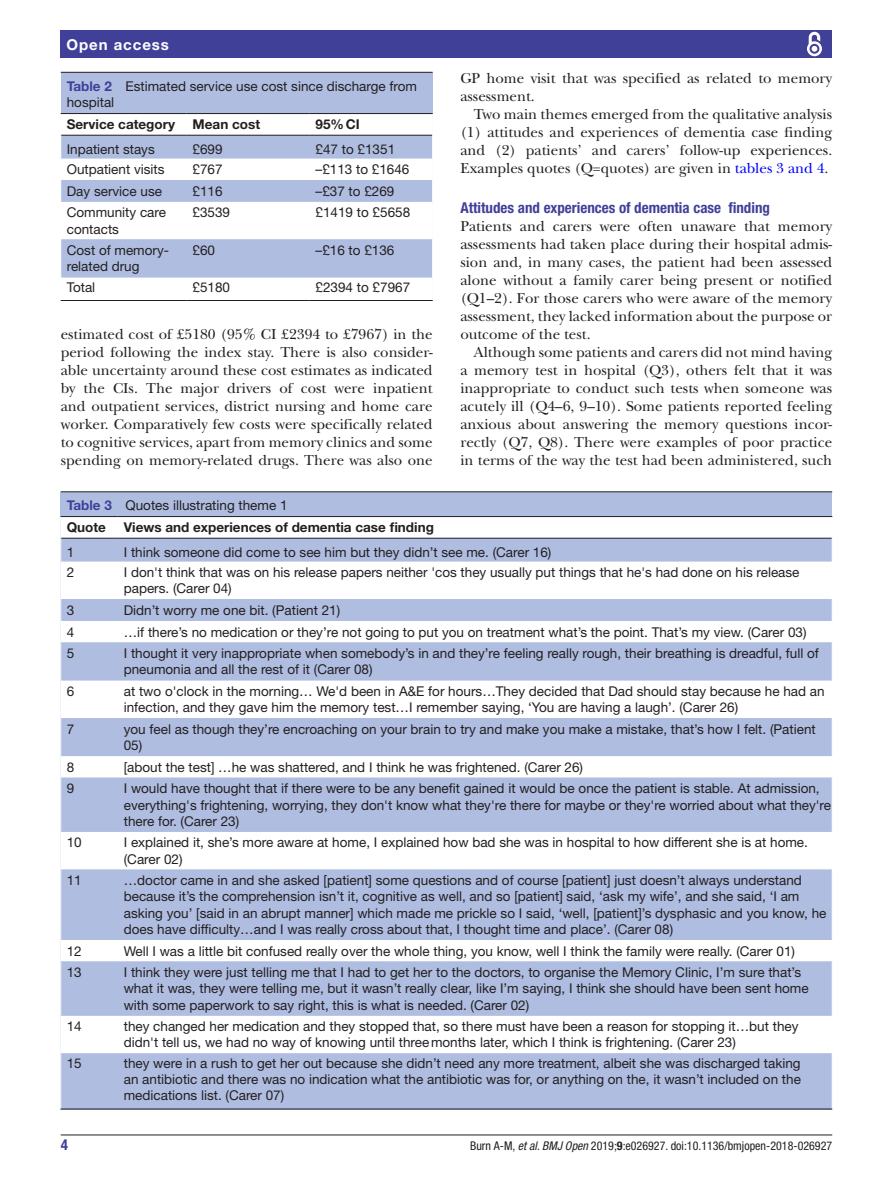
<style>
.page{position:relative;width:893px;height:1191px;background:#fff}
.page>*{position:absolute;margin:0;border:0;box-sizing:border-box;transform-origin:0 0}
.t1{font:15px/18px "New Baskerville";color:#231f20;text-align:justify}
.t2{font:700 condensed 15px "Helvetica Neue LT Std";color:#414099}
.t3{font:700 15px "Helvetica Neue LT Std";letter-spacing:.065em;color:#fff}
.t4{font:13.5px/16.2px "Helvetica Neue LT Std";color:#231f20}
.t5{font:700 13.5px "Helvetica Neue LT Std";color:#231f20}
.t6{font:condensed 12px "Helvetica Neue LT Std";color:#231f20}
.s1{font-weight:700;color:#414099}
.s2{font-weight:700}
.s3{color:#00f}
.s4{font-style:italic}
</style>
<div class="page">
<hr style="left:61px;top:1134px;width:771px;height:1px;background:#231f20">
<div style="left:61px;top:31px;width:771px;height:27px;background:#414099"></div>
<svg style="left:807px;top:31px;width:15px;height:26px"></svg>
<div style="left:61px;top:73px;width:372px;height:228px;background:#afbde1"></div>
<hr style="left:61px;top:72px;width:372px;height:1px;background:#231f20">
<div style="left:61px;top:114px;width:371px;height:186px;background:#fff"></div>
<svg style="left:61px;top:136px;width:371px;height:141px"></svg>
<hr style="left:61px;top:113px;width:126px;height:1px;background:#231f20">
<hr style="left:61px;top:135px;width:126px;height:1px;background:#231f20">
<hr style="left:187px;top:113px;width:123px;height:1px;background:#231f20">
<hr style="left:187px;top:135px;width:123px;height:1px;background:#231f20">
<hr style="left:310px;top:113px;width:123px;height:1px;background:#231f20">
<hr style="left:310px;top:135px;width:122px;height:1px;background:#231f20">
<hr style="left:61px;top:300px;width:126px;height:1px;background:#231f20">
<hr style="left:187px;top:300px;width:123px;height:1px;background:#231f20">
<hr style="left:310px;top:300px;width:123px;height:1px;background:#231f20">
<svg style="left:432px;top:114px;width:1px;height:88px"></svg>
<hr style="left:432px;top:202px;width:1px;height:37px;background:#fff">
<hr style="left:432px;top:239px;width:1px;height:38px;background:#fff">
<svg style="left:432px;top:277px;width:1px;height:23px"></svg>
<div style="left:61px;top:492px;width:771px;height:617px;background:#afbde1"></div>
<hr style="left:61px;top:491px;width:771px;height:1px;background:#231f20">
<svg style="left:61px;top:517px;width:771px;height:21px;background:#fbfbfb"></svg>
<svg style="left:61px;top:539px;width:771px;height:569px"></svg>
<hr style="left:61px;top:516px;width:57px;height:1px;background:#231f20">
<hr style="left:61px;top:538px;width:57px;height:1px;background:#231f20">
<hr style="left:118px;top:516px;width:714px;height:1px;background:#231f20">
<hr style="left:118px;top:538px;width:714px;height:1px;background:#231f20">
<hr style="left:61px;top:1108px;width:57px;height:1px;background:#231f20">
<hr style="left:118px;top:1108px;width:714px;height:1px;background:#231f20">
<svg style="left:60px;top:517px;width:1px;height:44px"></svg>
<svg style="left:60px;top:599px;width:1px;height:43px"></svg>
<svg style="left:60px;top:756px;width:1px;height:21px"></svg>
<svg style="left:60px;top:940px;width:1px;height:21px"></svg>
<p class="t3" style="left:66px;top:35px;width:104px">Open access</p>
<p class="t4" style="left:67px;top:77px;width:352px"><span class="s1">Table 2</span> Estimated service use cost since discharge from hospital</p>
<p class="t5" style="left:67px;top:116px;width:110px">Service category</p>
<p class="t5" style="left:193px;top:116px;width:69px">Mean cost</p>
<p class="t5" style="left:316px;top:116px;width:46px">95%CI</p>
<p class="t4" style="left:67px;top:141px;width:90px">Inpatient stays</p>
<p class="t4" style="left:193px;top:141px;width:32px">£699</p>
<p class="t4" style="left:316px;top:141px;width:81px">£47 to £1351</p>
<p class="t4" style="left:67px;top:161px;width:99px">Outpatient visits</p>
<p class="t4" style="left:193px;top:161px;width:32px">£767</p>
<p class="t4" style="left:316px;top:161px;width:95px">–£113 to £1646</p>
<p class="t4" style="left:67px;top:182px;width:97px">Day service use</p>
<p class="t4" style="left:193px;top:182px;width:32px">£116</p>
<p class="t4" style="left:316px;top:182px;width:80px">–£37 to £269</p>
<p class="t4" style="left:67px;top:204px;width:101px">Community care contacts</p>
<p class="t4" style="left:193px;top:204px;width:39px">£3539</p>
<p class="t4" style="left:316px;top:204px;width:96px">£1419 to £5658</p>
<p class="t4" style="left:67px;top:242px;width:104px">Cost of memory&shy;related drug</p>
<p class="t4" style="left:193px;top:242px;width:24px">£60</p>
<p class="t4" style="left:316px;top:242px;width:80px">–£16 to £136</p>
<p class="t4" style="left:67px;top:278px;width:30px">Total</p>
<p class="t4" style="left:193px;top:278px;width:39px">£5180</p>
<p class="t4" style="left:316px;top:278px;width:96px">£2394 to £7967</p>
<p class="t1" style="left:61px;top:325px;width:373px">estimated cost of £5180 (95% CI £2394 to £7967) in the period following the index stay. There is also consider&shy;able uncertainty around these cost estimates as indicated by the CIs. The major drivers of cost were inpatient and outpatient services, district nursing and home care worker. Comparatively few costs were specifically related to cognitive services, apart from memory clinics and some spending on memory-related drugs. There was also one</p>
<p class="t4" style="left:67px;top:494px;width:222px;line-height:22px"><span class="s1">Table 3</span> Quotes illustrating theme 1<br><span class="s2">Quote</span></p>
<p class="t5" style="left:124px;top:519px;width:312px">Views and experiences of dementia case finding</p>
<p class="t1" style="left:460px;top:69px;width:373px">GP home visit that was specified as related to memory assessment.</p>
<p class="t1" style="left:460px;top:105px;width:373px;text-indent:13px">Two main themes emerged from the qualitative analysis (1) attitudes and experiences of dementia case finding and (2) patients’ and carers’ follow-up experiences.<br>Examples quotes (Q=quotes) are given in <span class="s3">tables 3 and 4</span>.</p>
<p class="t2" style="left:460px;top:198px;width:311px">Attitudes and experiences of dementia case finding</p>
<p class="t1" style="left:460px;top:217px;width:373px">Patients and carers were often unaware that memory assessments had taken place during their hospital admis&shy;sion and, in many cases, the patient had been assessed alone without a family carer being present or notified (Q1–2). For those carers who were aware of the memory assessment, they lacked information about the purpose or outcome of the test.</p>
<p class="t1" style="left:460px;top:343px;width:373px;text-indent:13px">Although some patients and carers did not mind having a memory test in hospital (Q3), others felt that it was inappropriate to conduct such tests when someone was acutely ill (Q4–6, 9–10). Some patients reported feeling anxious about answering the memory questions incor&shy;rectly (Q7, Q8). There were examples of poor practice in terms of the way the test had been administered, such</p>
<p class="t4" style="left:67px;top:544px;width:9px">1</p>
<p class="t4" style="left:124px;top:544px;width:429px">I think someone did come to see him but they didn’t see me. (Carer 16)</p>
<p class="t4" style="left:67px;top:564px;width:9px">2</p>
<p class="t4" style="left:124px;top:564px;width:677px">I don't think that was on his release papers neither 'cos they usually put things that he's had done on his release papers. (Carer 04)</p>
<p class="t4" style="left:67px;top:602px;width:9px">3</p>
<p class="t4" style="left:124px;top:602px;width:218px">Didn’t worry me one bit. (Patient 21)</p>
<p class="t4" style="left:67px;top:623px;width:9px">4</p>
<p class="t4" style="left:124px;top:623px;width:684px">…if there’s no medication or they’re not going to put you on treatment what’s the point. That’s my view. (Carer 03)</p>
<p class="t4" style="left:67px;top:645px;width:9px">5</p>
<p class="t4" style="left:124px;top:645px;width:697px">I thought it very inappropriate when somebody’s in and they’re feeling really rough, their breathing is dreadful, full of pneumonia and all the rest of it (Carer 08)</p>
<p class="t4" style="left:67px;top:683px;width:9px">6</p>
<p class="t4" style="left:124px;top:683px;width:702px">at two o'clock in the morning… We'd been in A&amp;E for hours…They decided that Dad should stay because he had an infection, and they gave him the memory test…I remember saying, ‘You are having a laugh’. (Carer 26)</p>
<p class="t4" style="left:67px;top:721px;width:9px">7</p>
<p class="t4" style="left:124px;top:721px;width:693px">you feel as though they’re encroaching on your brain to try and make you make a mistake, that’s how I felt. (Patient<br>05)</p>
<p class="t4" style="left:67px;top:758px;width:9px">8</p>
<p class="t4" style="left:124px;top:758px;width:461px">[about the test] …he was shattered, and I think he was frightened. (Carer 26)</p>
<p class="t4" style="left:67px;top:780px;width:9px">9</p>
<p class="t4" style="left:124px;top:780px;width:709px">I would have thought that if there were to be any benefit gained it would be once the patient is stable. At admission, everything's frightening, worrying, they don't know what they're there for maybe or they're worried about what they're there for. (Carer 23)</p>
<p class="t4" style="left:67px;top:834px;width:17px">10</p>
<p class="t4" style="left:124px;top:834px;width:686px">I explained it, she’s more aware at home, I explained how bad she was in hospital to how different she is at home. (Carer 02)</p>
<p class="t4" style="left:67px;top:872px;width:17px">11</p>
<p class="t4" style="left:124px;top:872px;width:704px">…doctor came in and she asked [patient] some questions and of course [patient] just doesn’t always understand because it’s the comprehension isn’t it, cognitive as well, and so [patient] said, ‘ask my wife’, and she said, ‘I am asking you’ [said in an abrupt manner] which made me prickle so I said, ‘well, [patient]’s dysphasic and you know, he does have difficulty…and I was really cross about that, I thought time and place’. (Carer 08)</p>
<p class="t4" style="left:67px;top:942px;width:17px">12</p>
<p class="t4" style="left:124px;top:942px;width:673px">Well I was a little bit confused really over the whole thing, you know, well I think the family were really. (Carer 01)</p>
<p class="t4" style="left:67px;top:964px;width:17px">13</p>
<p class="t4" style="left:124px;top:964px;width:686px">I think they were just telling me that I had to get her to the doctors, to organise the Memory Clinic, I’m sure that’s what it was, they were telling me, but it wasn’t really clear, like I’m saying, I think she should have been sent home with some paperwork to say right, this is what is needed. (Carer 02)</p>
<p class="t4" style="left:67px;top:1018px;width:17px">14</p>
<p class="t4" style="left:124px;top:1018px;width:676px">they changed her medication and they stopped that, so there must have been a reason for stopping it…but they didn't tell us, we had no way of knowing until threemonths later, which I think is frightening. (Carer 23)</p>
<p class="t4" style="left:67px;top:1054px;width:17px">15</p>
<p class="t4" style="left:124px;top:1054px;width:679px;text-align:justify">they were in a rush to get her out because she didn’t need any more treatment, albeit she was discharged taking an antibiotic and there was no indication what the antibiotic was for, or anything on the, it wasn’t included on the medications list. (Carer 07)</p>
<p class="t2" style="left:61px;top:1135px;width:9px">4</p>
<p class="t6" style="left:470px;top:1138px;width:364px">Burn A-M, <span class="s4">et al</span>. <span class="s4">BMJ Open</span> 2019;<span class="s2">9</span>:e026927. doi:10.1136/bmjopen-2018-026927</p>
</div>
